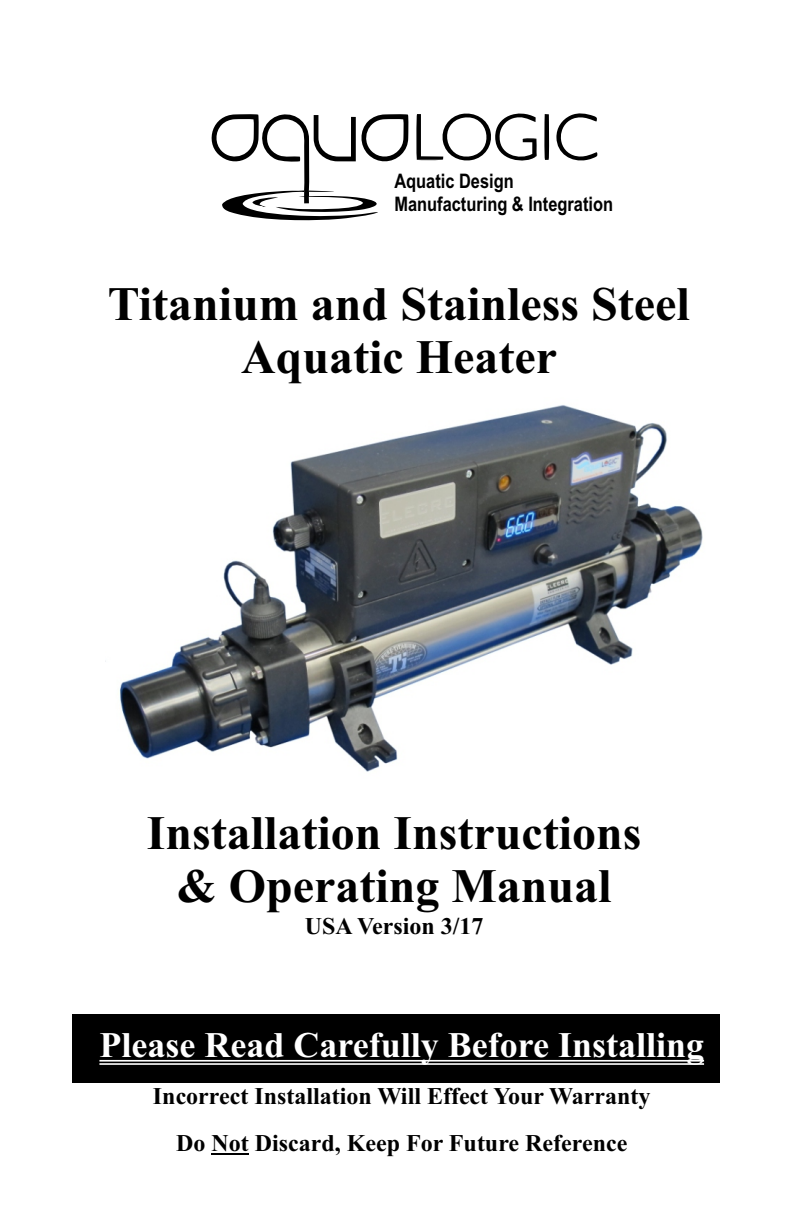
<style>
.page{position:relative;width:792px;height:1224px;background:#fff}
.page>*{position:absolute;margin:0;border:0;box-sizing:border-box;transform-origin:0 0}
.t1{font:700 48px/53.2px "Times New Roman";color:#000;text-align:center}
.t2{font:700 36px "Times New Roman";color:#fff}
.t3{font:700 24px "Times New Roman";color:#000}
.t4{font:700 20px/22.8px "Arial Narrow";color:#000}
</style>
<div class="page">
<div style="left:72px;top:1015px;width:648px;height:68px;background:#000"></div>
<hr style="left:99px;top:1060px;width:605px;height:2px;background:#fff">
<hr style="left:99px;top:1063px;width:605px;height:2px;background:#fff">
<hr style="left:211px;top:1154px;width:38px;height:1px;background:#000">
<img style="left:105px;top:405px;width:598px;height:367px">
<svg style="left:556px;top:113px;width:42px;height:48px"></svg>
<svg style="left:544px;top:114px;width:5px;height:46px"></svg>
<svg style="left:416px;top:113px;width:121px;height:48px"></svg>
<svg style="left:211px;top:114px;width:198px;height:107px"></svg>
<p class="t4" style="left:394px;top:171px;width:220px">Aquatic Design<br>Manufacturing &amp; Integration</p>
<h1 class="t1" style="left:108px;top:283px;width:583px">Titanium and Stainless Steel<br>Aquatic Heater</h1>
<h1 class="t1" style="left:147px;top:812px;width:496px">Installation Instructions &amp; Operating Manual</h1>
<p class="t3" style="left:305px;top:918px;width:180px">USA Version 3/17</p>
<h2 class="t2" style="left:99px;top:1032px;width:606px">Please Read Carefully Before Installing</h2>
<p class="t3" style="left:153px;top:1088px;width:499px">Incorrect Installation Will Effect Your Warranty</p>
<p class="t3" style="left:176px;top:1135px;width:453px">Do Not Discard, Keep For Future Reference</p>
</div>
